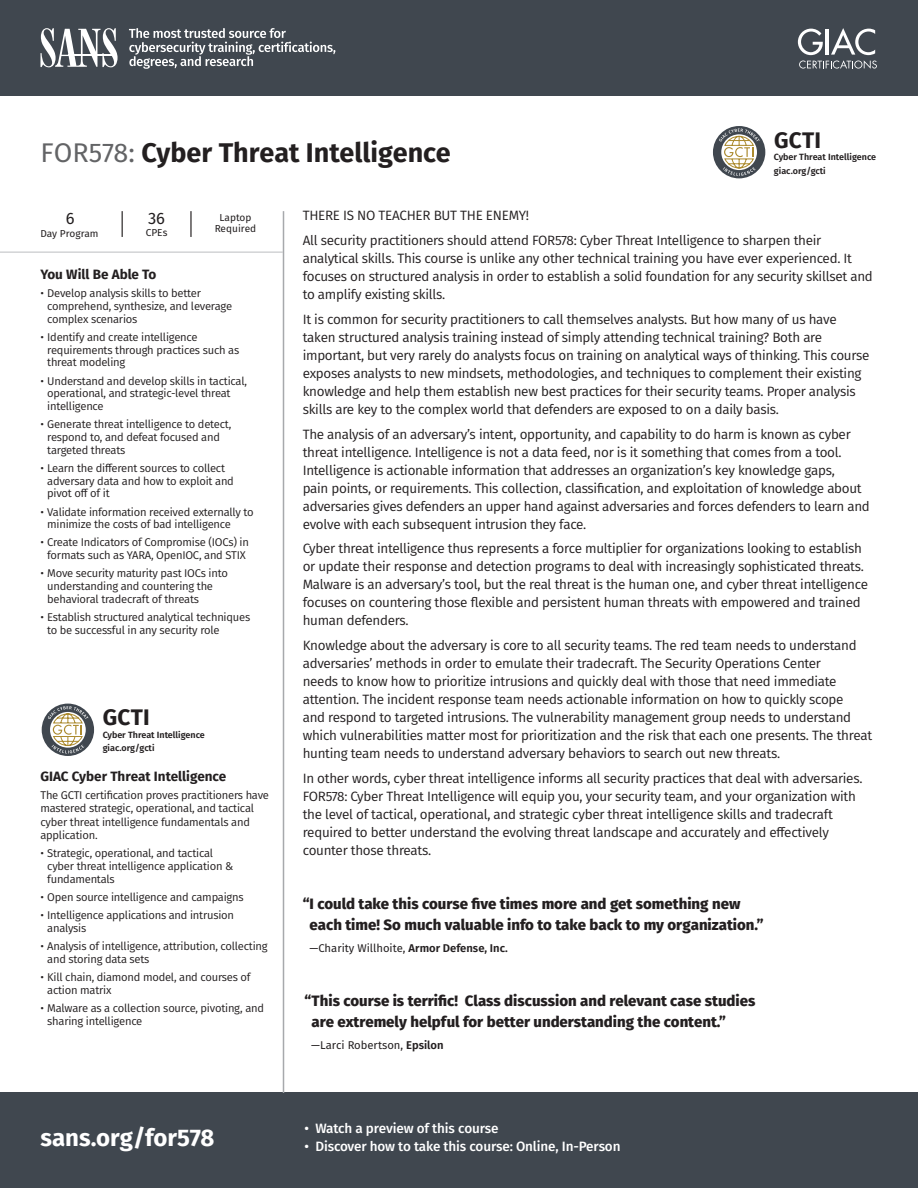
<style>
.page{position:relative;width:918px;height:1188px;background:#fff}
.page>*{position:absolute;margin:0;border:0;box-sizing:border-box;transform-origin:0 0}
.t1{font:700 27px "Fira Sans";color:#231f20}
.t2{font:700 24px "Fira Sans";color:#fff}
.t3{font:700 22.5px "Fira Sans";letter-spacing:.01em;color:#231f20}
.t4{font:16.5px "Fira Sans";color:#231f20}
.t5{font:800 15px/21px "Fira Sans";color:#231f20}
.t6{font:13.5px/18px "Fira Sans";letter-spacing:-.02em;color:#231f20}
.t7{font:500 13.5px "Fira Sans";letter-spacing:-.01em;color:#fff}
.t8{font:700 13.5px "Fira Sans";color:#231f20}
.t9{font:11.25px/12.8px "Fira Sans";letter-spacing:-.02em;color:#231f20}
.t10{font:11.25px "Fira Sans";color:#231f20}
.t11{font:10.05px/10.8px "Fira Sans";color:#231f20;text-align:center}
.t12{font:600 9px/13.5px "Fira Sans";color:#231f20}
.s1{font-weight:400;color:#636466}
.s2{font-weight:600}
</style>
<div class="page">
<svg style="left:122px;top:211px;width:1px;height:26px"></svg>
<hr style="left:190px;top:211px;width:2px;height:26px;background:#231f20">
<hr style="left:0;top:252px;width:283px;height:1px;background:#bcbec0">
<svg style="left:713px;top:126px;width:52px;height:52px"></svg>
<div style="left:0;top:1093px;width:918px;height:95px;background:#40474f"></div>
<div style="left:0;top:0;width:918px;height:95px;background:#40474f"></div>
<hr style="left:283px;top:211px;width:1px;height:882px;background:#a7a9ac">
<svg style="left:40px;top:28px;width:78px;height:39px"></svg>
<hr style="left:69px;top:55px;width:47px;height:1px;background:#fff">
<svg style="left:129px;top:28px;width:206px;height:41px"></svg>
<svg style="left:798px;top:28px;width:79px;height:41px"></svg>
<svg style="left:42px;top:704px;width:52px;height:52px"></svg>
<h1 class="t1" style="left:40px;top:133px;width:412px"><span class="s1">FOR578:</span> Cyber Threat Intelligence</h1>
<h3 class="t3" style="left:774px;top:124px;width:48px">GCTI</h3>
<p class="t12" style="left:774px;top:150px;width:104px">Cyber Threat Intelligence giac.org/gcti</p>
<p class="t4" style="left:66px;top:206px;width:10px">6</p>
<p class="t11" style="left:40px;top:228px;width:60px">Day Program</p>
<p class="t4" style="left:148px;top:207px;width:19px">36</p>
<p class="t11" style="left:146px;top:227px;width:23px">CPEs</p>
<p class="t11" style="left:215px;top:212px;width:43px">Laptop<br>Required</p>
<p class="t8" style="left:40px;top:265px;width:117px">You Will Be Able To</p>
<p class="t9" style="left:47px;top:287px;width:187px;text-indent:-7px">• Develop analysis skills to better comprehend, synthesize, and leverage complex scenarios</p>
<p class="t9" style="left:47px;top:330px;width:194px;text-indent:-7px">• Identify and create intelligence requirements through practices such as threat modeling</p>
<p class="t9" style="left:47px;top:374px;width:201px;text-indent:-7px">• Understand and develop skills in tactical, operational, and strategic-level threat intelligence</p>
<p class="t9" style="left:47px;top:418px;width:186px;text-indent:-7px">• Generate threat intelligence to detect, respond to, and defeat focused and targeted threats</p>
<p class="t9" style="left:47px;top:461px;width:188px;text-indent:-7px">• Learn the different sources to collect adversary data and how to exploit and pivot off of it</p>
<p class="t9" style="left:47px;top:505px;width:208px;text-indent:-7px">• Validate information received externally to minimize the costs of bad intelligence</p>
<p class="t9" style="left:40px;top:536px;width:210px;text-align:center">• Create Indicators of Compromise (IOCs) in formats such as YARA, OpenIOC, and STIX</p>
<p class="t9" style="left:47px;top:567px;width:182px;text-indent:-7px">• Move security maturity past IOCs into understanding and countering the behavioral tradecraft of threats</p>
<p class="t9" style="left:47px;top:610px;width:204px;text-indent:-7px">• Establish structured analytical techniques to be successful in any security role</p>
<h3 class="t3" style="left:103px;top:702px;width:48px">GCTI</h3>
<p class="t12" style="left:103px;top:727px;width:104px">Cyber Threat Intelligence giac.org/gcti</p>
<p class="t8" style="left:40px;top:767px;width:187px">GIAC Cyber Threat Intelligence</p>
<p class="t9" style="left:40px;top:788px;width:230px;line-height:13.5px">The GCTI certification proves practitioners have mastered strategic, operational, and tactical cyber threat intelligence fundamentals and application.</p>
<p class="t9" style="left:47px;top:847px;width:188px;text-indent:-7px">• Strategic, operational, and tactical cyber threat intelligence application &amp; fundamentals</p>
<p class="t9" style="left:40px;top:891px;width:205px">• Open source intelligence and campaigns</p>
<p class="t9" style="left:47px;top:909px;width:188px;text-indent:-7px">• Intelligence applications and intrusion analysis</p>
<p class="t9" style="left:47px;top:940px;width:222px;text-indent:-7px">• Analysis of intelligence, attribution, collecting and storing data sets</p>
<p class="t9" style="left:47px;top:970px;width:205px;text-indent:-7px">• Kill chain, diamond model, and courses of action matrix</p>
<p class="t9" style="left:47px;top:1001px;width:218px;text-indent:-7px">• Malware as a collection source, pivoting, and sharing intelligence</p>
<p class="t6" style="left:303px;top:203px;width:520px;line-height:24.8px">THERE IS NO TEACHER BUT THE ENEMY!<br>All security practitioners should attend FOR578: Cyber Threat Intelligence to sharpen their</p>
<p class="t6" style="left:303px;top:249px;width:572px">analytical skills. This course is unlike any other technical training you have ever experienced. It focuses on structured analysis in order to establish a solid foundation for any security skillset and to amplify existing skills.</p>
<p class="t6" style="left:303px;top:310px;width:568px">It is common for security practitioners to call themselves analysts. But how many of us have taken structured analysis training instead of simply attending technical training? Both are important, but very rarely do analysts focus on training on analytical ways of thinking. This course exposes analysts to new mindsets, methodologies, and techniques to complement their existing knowledge and help them establish new best practices for their security teams. Proper analysis skills are key to the complex world that defenders are exposed to on a daily basis.</p>
<p class="t6" style="left:303px;top:425px;width:569px">The analysis of an adversary’s intent, opportunity, and capability to do harm is known as cyber threat intelligence. Intelligence is not a data feed, nor is it something that comes from a tool.<br>Intelligence is actionable information that addresses an organization’s key knowledge gaps,<br>pain points, or requirements. This collection, classification, and exploitation of knowledge about adversaries gives defenders an upper hand against adversaries and forces defenders to learn and evolve with each subsequent intrusion they face.</p>
<p class="t6" style="left:303px;top:539px;width:567px">Cyber threat intelligence thus represents a force multiplier for organizations looking to establish or update their response and detection programs to deal with increasingly sophisticated threats.<br>Malware is an adversary’s tool, but the real threat is the human one, and cyber threat intelligence focuses on countering those flexible and persistent human threats with empowered and trained human defenders.</p>
<p class="t6" style="left:303px;top:636px;width:571px">Knowledge about the adversary is core to all security teams. The red team needs to understand adversaries’ methods in order to emulate their tradecraft. The Security Operations Center<br>needs to know how to prioritize intrusions and quickly deal with those that need immediate attention. The incident response team needs actionable information on how to quickly scope<br>and respond to targeted intrusions. The vulnerability management group needs to understand which vulnerabilities matter most for prioritization and the risk that each one presents. The threat hunting team needs to understand adversary behaviors to search out new threats.</p>
<p class="t6" style="left:303px;top:769px;width:561px">In other words, cyber threat intelligence informs all security practices that deal with adversaries.<br>FOR578: Cyber Threat Intelligence will equip you, your security team, and your organization with the level of tactical, operational, and strategic cyber threat intelligence skills and tradecraft required to better understand the evolving threat landscape and accurately and effectively counter those threats.</p>
<p class="t5" style="left:310px;top:894px;width:456px;text-indent:-7px">“I could take this course five times more and get something new each time! So much valuable info to take back to my organization.”</p>
<p class="t10" style="left:309px;top:940px;width:200px">—Charity Willhoite, <span class="s2">Armor Defense, Inc.</span></p>
<p class="t5" style="left:312px;top:991px;width:445px;text-indent:-7px">“This course is terrific! Class discussion and relevant case studies are extremely helpful for better understanding the content.”</p>
<p class="t10" style="left:311px;top:1037px;width:134px">—Larci Robertson, <span class="s2">Epsilon</span></p>
<h2 class="t2" style="left:40px;top:1121px;width:176px">sans.org/for578</h2>
<p class="t7" style="left:305px;top:1119px;width:195px">• Watch a preview of this course</p>
<p class="t7" style="left:305px;top:1137px;width:318px">• Discover how to take this course: Online, In-Person</p>
</div>
